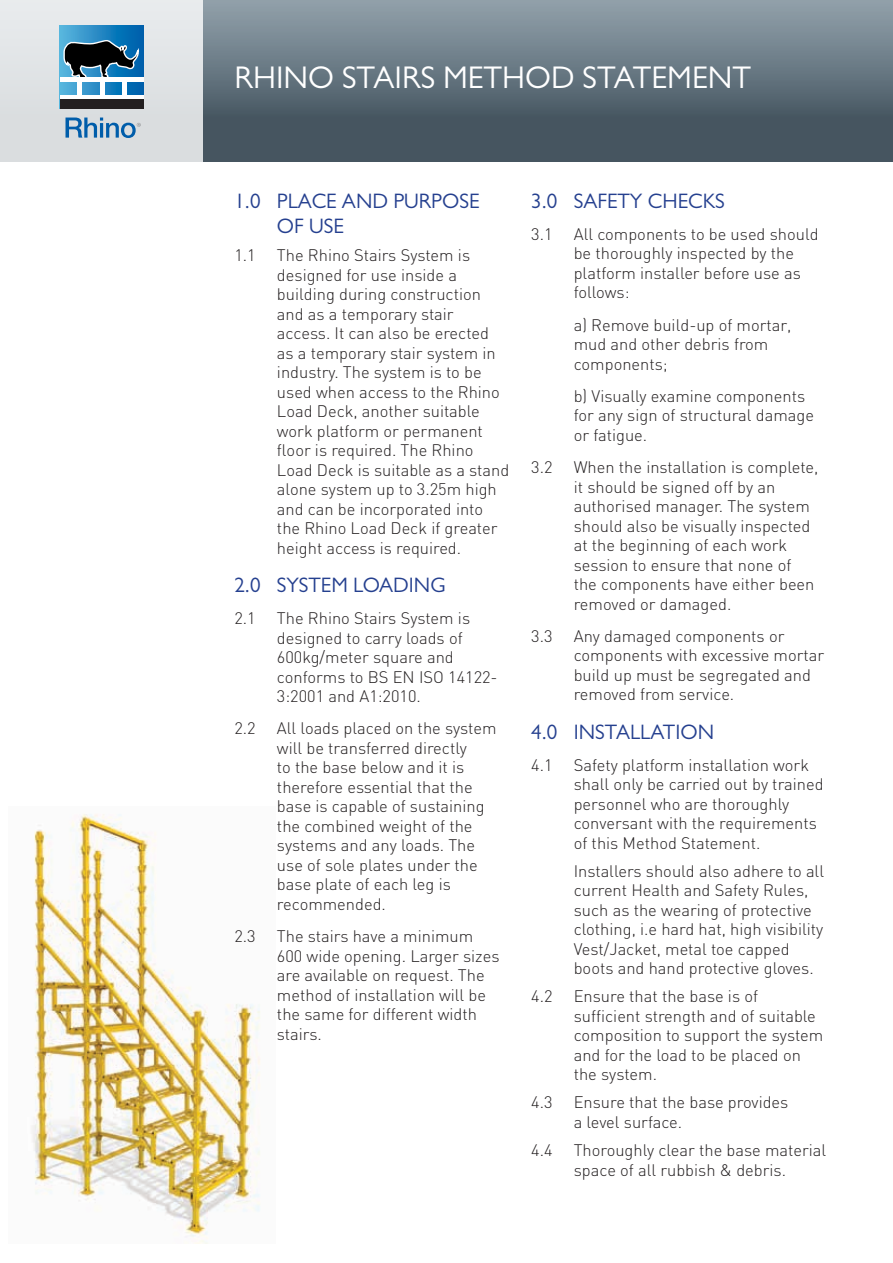
<style>
.page{position:relative;width:893px;height:1263px;background:#fff}
.page>*{position:absolute;margin:0;border:0;box-sizing:border-box;transform-origin:0 0}
.t1{font:31.5px "Gill Sans";color:#fff}
.t2{font:21px/25.5px "Gill Sans";color:#25408f}
.t3{font:300 16.5px/19.5px "DIN";color:#231f20}
</style>
<div class="page">
<img style="left:31px;top:814px;width:229px;height:429px">
<div style="left:0;top:0;width:893px;height:162px;background:linear-gradient(to bottom,#8e9ea9,#384753)"></div>
<svg style="left:892px;top:0;width:1px;height:162px"></svg>
<div style="left:0;top:0;width:203px;height:162px;background:#dee2e4"></div>
<div style="left:60px;top:26px;width:83px;height:83px;background:linear-gradient(to right,#58b4dd,#005ba9)"></div>
<hr style="left:60px;top:95px;width:83px;height:4px;background:#fff">
<div style="left:60px;top:99px;width:83px;height:10px;background:#231f20"></div>
<svg style="left:63px;top:39px;width:77px;height:38px;background:#285069"></svg>
<div style="left:60px;top:77px;width:83px;height:5px;background:#fff"></div>
<hr style="left:77px;top:81px;width:4px;height:17px;background:#fff">
<div style="left:100px;top:81px;width:5px;height:17px;background:#fff"></div>
<div style="left:122px;top:81px;width:5px;height:17px;background:#fff"></div>
<svg style="left:66px;top:118px;width:75px;height:20px"></svg>
<h1 class="t1" style="left:234px;top:59px;width:21px">RHINO</h1>
<h1 class="t1" style="left:342px;top:59px;width:32px">STAIR</h1>
<h1 class="t1" style="left:421px;top:59px;width:69px">S METHOD</h1>
<h1 class="t1" style="left:583px;top:59px;width:33px">STATE</h1>
<h1 class="t1" style="left:667px;top:59px;width:45px">MENT</h1>
<p class="t2" style="left:277px;top:188px;width:204px;text-indent:-43px">1.0 PLACE AND PURPOSE<br>OF USE</p>
<p class="t3" style="left:234px;top:245px;width:23px">1.1</p>
<p class="t3" style="left:277px;top:245px;width:234px">The Rhino Stairs System is designed for use inside a building during construction and as a temporary stair access. It can also be erected as a temporary stair system in industry. The system is to be used when access to the Rhino<br>Load Deck, another suitable work platform or permanent floor is required. The Rhino<br>Load Deck is suitable as a stand alone system up to 3.25m high and can be incorporated into the Rhino Load Deck if greater height access is required.</p>
<p class="t2" style="left:234px;top:572px;width:213px">2.0 SYSTEM LOADING</p>
<p class="t3" style="left:234px;top:608px;width:23px">2.1</p>
<p class="t3" style="left:277px;top:608px;width:222px">The Rhino Stairs System is designed to carry loads of<br>600kg/meter square and conforms to BS EN ISO 14122-<br>3:2001 and A1:2010.</p>
<p class="t3" style="left:234px;top:718px;width:23px">2.2</p>
<p class="t3" style="left:277px;top:718px;width:221px">All loads placed on the system will be transferred directly<br>to the base below and it is therefore essential that the base is capable of sustaining the combined weight of the systems and any loads. The use of sole plates under the base plate of each leg is recommended.</p>
<p class="t3" style="left:234px;top:926px;width:23px">2.3</p>
<p class="t3" style="left:277px;top:926px;width:224px">The stairs have a minimum<br>600 wide opening. Larger sizes are available on request. The method of installation will be the same for different width stairs.</p>
<p class="t2" style="left:531px;top:188px;width:170px">3.0 SAFETY CHECKS</p>
<p class="t3" style="left:531px;top:224px;width:23px">3.1</p>
<p class="t3" style="left:574px;top:224px;width:246px">All components to be used should be thoroughly inspected by the platform installer before use as follows:</p>
<p class="t3" style="left:574px;top:315px;width:219px">a) Remove build-up of mortar, mud and other debris from components;</p>
<p class="t3" style="left:574px;top:386px;width:242px">b) Visually examine components for any sign of structural damage or fatigue.</p>
<p class="t3" style="left:531px;top:457px;width:23px">3.2</p>
<p class="t3" style="left:574px;top:457px;width:246px">When the installation is complete, it should be signed off by an authorised manager. The system should also be visually inspected at the beginning of each work session to ensure that none of the components have either been removed or damaged.</p>
<p class="t3" style="left:531px;top:626px;width:23px">3.3</p>
<p class="t3" style="left:574px;top:626px;width:252px">Any damaged components or components with excessive mortar build up must be segregated and removed from service.</p>
<p class="t2" style="left:531px;top:719px;width:184px">4.0 I NSTALLATION</p>
<p class="t3" style="left:531px;top:755px;width:23px">4.1</p>
<p class="t3" style="left:574px;top:755px;width:251px">Safety platform installation work shall only be carried out by trained personnel who are thoroughly conversant with the requirements of this Method Statement.</p>
<p class="t3" style="left:574px;top:861px;width:252px">Installers should also adhere to all current Health and Safety Rules, such as the wearing of protective clothing, i.e hard hat, high visibility Vest/Jacket, metal toe capped boots and hand protective gloves.</p>
<p class="t3" style="left:531px;top:986px;width:23px">4.2</p>
<p class="t3" style="left:574px;top:986px;width:251px">Ensure that the base is of sufficient strength and of suitable composition to support the system and for the load to be placed on the system.</p>
<p class="t3" style="left:531px;top:1092px;width:23px">4.3</p>
<p class="t3" style="left:574px;top:1092px;width:216px">Ensure that the base provides a level surface.</p>
<p class="t3" style="left:531px;top:1140px;width:23px">4.4</p>
<p class="t3" style="left:574px;top:1140px;width:254px">Thoroughly clear the base material space of all rubbish &amp; debris.</p>
</div>
